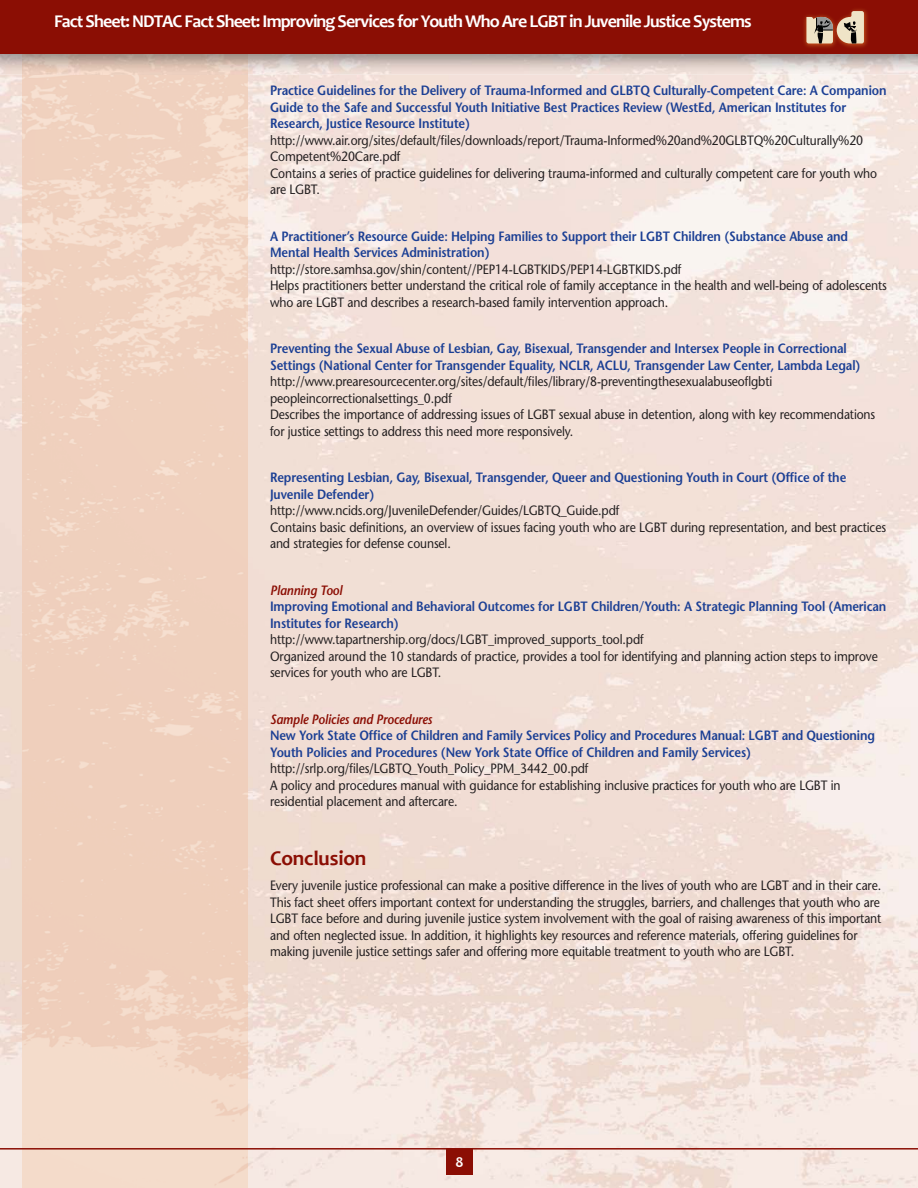
<style>
.page{position:relative;width:918px;height:1188px;background:#fff}
.page>*{position:absolute;margin:0;border:0;box-sizing:border-box;transform-origin:0 0}
.t1{font:700 21px "Candara";letter-spacing:-.01em;color:#8b0e04}
.t2{font:700 18px "Candara";letter-spacing:-.05em;color:#fff}
.t3{font:700 15px "Candara";color:#fff}
.t4{font:13.5px/16.5px "Stone Sans";letter-spacing:-.01em;color:#231f20;scale:.9 1}
.t5{font:600 13.5px/16.5px "Stone Sans";letter-spacing:-.01em;color:#1b3f94;scale:.9 1}
.t6{font:italic 600 13.5px "Stone Sans";letter-spacing:-.01em;color:#8b0e04;scale:.9 1}
</style>
<div class="page">
<img style="left:0;top:54px;width:918px;height:1134px">
<img style="left:23px;top:54px;width:225px;height:1134px">
<div style="left:0;top:0;width:918px;height:54px;background:#8b0e04"></div>
<img style="left:804px;top:9px;width:64px;height:39px">
<svg style="left:806px;top:11px;width:58px;height:32px"></svg>
<hr style="left:0;top:1148px;width:918px;height:2px;background:#8b0e04">
<div style="left:446px;top:1148px;width:27px;height:27px;background:#8b0e04"></div>
<h2 class="t2" style="left:54px;top:14px;width:699px">Fact Sheet: NDTAC Fact Sheet: Improving Services for Youth Who Are LGBT in Juvenile Justice Systems</h2>
<p class="t5" style="left:270px;top:84px;width:687px">Practice Guidelines for the Delivery of Trauma-Informed and GLBTQ Culturally-Competent Care: A Companion<br>Guide to the Safe and Successful Youth Initiative Best Practices Review (WestEd, American Institutes for<br>Research, Justice Resource Institute)</p>
<p class="t4" style="left:270px;top:133px;width:676px">http://www.air.org/sites/default/files/downloads/report/Trauma-Informed%20and%20GLBTQ%20Culturally%20<br>Competent%20Care.pdf<br>Contains a series of practice guidelines for delivering trauma-informed and culturally competent care for youth who are LGBT.</p>
<p class="t5" style="left:270px;top:229px;width:644px">A Practitioner’s Resource Guide: Helping Families to Support their LGBT Children (Substance Abuse and<br>Mental Health Services Administration)</p>
<p class="t4" style="left:270px;top:262px;width:687px">http://store.samhsa.gov/shin/content//PEP14-LGBTKIDS/PEP14-LGBTKIDS.pdf<br>Helps practitioners better understand the critical role of family acceptance in the health and well-being of adolescents who are LGBT and describes a research-based family intervention approach.</p>
<p class="t5" style="left:270px;top:342px;width:658px">Preventing the Sexual Abuse of Lesbian, Gay, Bisexual, Transgender and Intersex People in Correctional<br>Settings (National Center for Transgender Equality, NCLR, ACLU, Transgender Law Center, Lambda Legal)</p>
<p class="t4" style="left:270px;top:375px;width:674px">http://www.prearesourcecenter.org/sites/default/files/library/8-preventingthesexualabuseoflgbti peopleincorrectionalsettings_0.pdf<br>Describes the importance of addressing issues of LGBT sexual abuse in detention, along with key recommendations for justice settings to address this need more responsively.</p>
<p class="t5" style="left:270px;top:471px;width:642px">Representing Lesbian, Gay, Bisexual, Transgender, Queer and Questioning Youth in Court (Office of the<br>Juvenile Defender)</p>
<p class="t4" style="left:270px;top:504px;width:686px">http://www.ncids.org/JuvenileDefender/Guides/LGBTQ_Guide.pdf<br>Contains basic definitions, an overview of issues facing youth who are LGBT during representation, and best practices and strategies for defense counsel.</p>
<p class="t6" style="left:270px;top:585px;width:82px">Planning Tool</p>
<p class="t5" style="left:270px;top:600px;width:686px">Improving Emotional and Behavioral Outcomes for LGBT Children/Youth: A Strategic Planning Tool (American<br>Institutes for Research)</p>
<p class="t4" style="left:270px;top:633px;width:677px">http://www.tapartnership.org/docs/LGBT_improved_supports_tool.pdf<br>Organized around the 10 standards of practice, provides a tool for identifying and planning action steps to improve services for youth who are LGBT.</p>
<p class="t6" style="left:270px;top:714px;width:182px">Sample Policies and Procedures</p>
<p class="t5" style="left:270px;top:729px;width:674px">New York State Office of Children and Family Services Policy and Procedures Manual: LGBT and Questioning<br>Youth Policies and Procedures (New York State Office of Children and Family Services)</p>
<p class="t4" style="left:270px;top:762px;width:636px">http://srlp.org/files/LGBTQ_Youth_Policy_PPM_3442_00.pdf<br>A policy and procedures manual with guidance for establishing inclusive practices for youth who are LGBT in residential placement and aftercare.</p>
<h1 class="t1" style="left:270px;top:849px;width:98px">Conclusion</h1>
<p class="t4" style="left:270px;top:879px;width:681px">Every juvenile justice professional can make a positive difference in the lives of youth who are LGBT and in their care.<br>This fact sheet offers important context for understanding the struggles, barriers, and challenges that youth who are LGBT face before and during juvenile justice system involvement with the goal of raising awareness of this important and often neglected issue. In addition, it highlights key resources and reference materials, offering guidelines for making juvenile justice settings safer and offering more equitable treatment to youth who are LGBT.</p>
<p class="t3" style="left:456px;top:1156px;width:10px">8</p>
</div>
